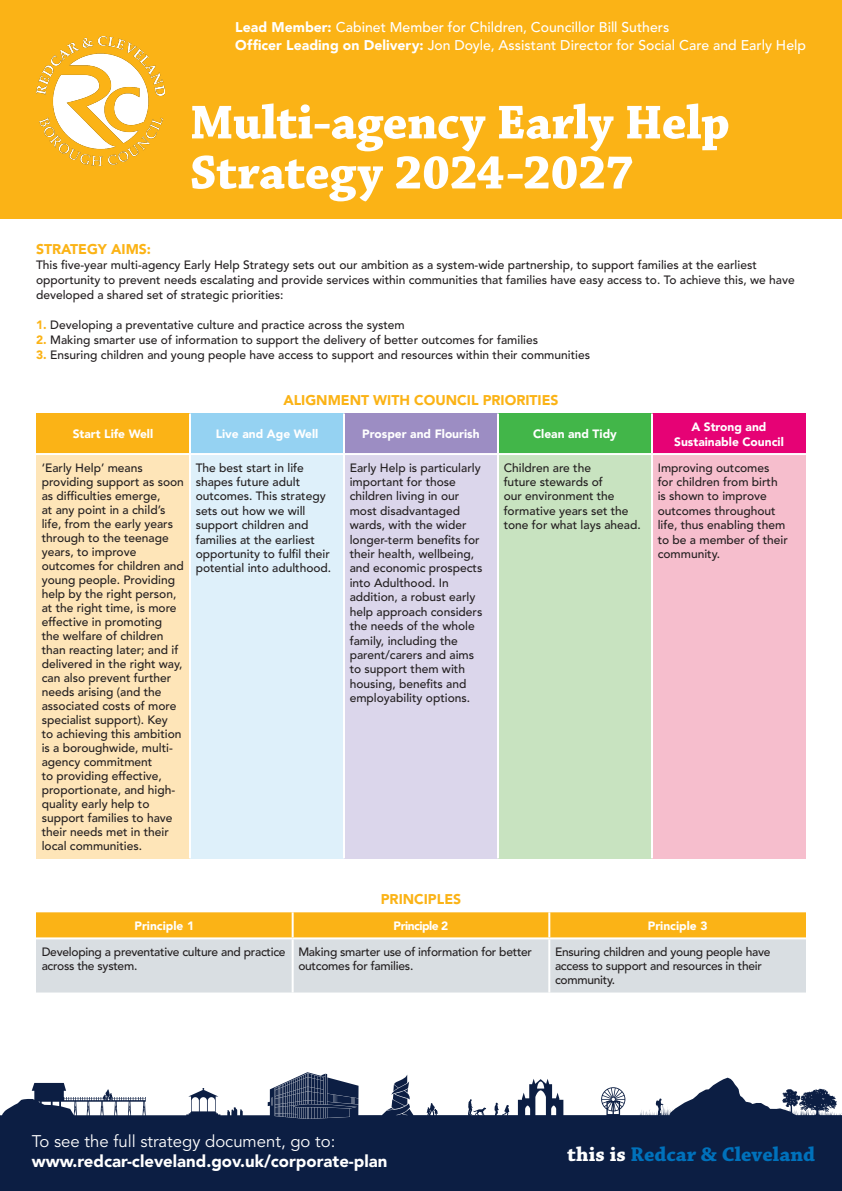
<style>
.page{position:relative;width:842px;height:1191px;background:#fff}
.page>*{position:absolute;margin:0;border:0;box-sizing:border-box;transform-origin:0 0}
.t1{font:700 50px/50px "Chaparral Pro";letter-spacing:-.01em;color:#fff}
.t2{font:700 20.9px "Chaparral Pro";letter-spacing:.005em;color:#0071bb}
.t3{font:900 16.7px/20.1px "Avenir LT Std";color:#fff}
.t4{font:500 14px/18px "Avenir LT Std";color:#fff}
.t5{font:900 14px "Avenir LT Std";color:#fbb316}
.t6{font:500 12px/14.4px "Avenir LT Std";color:#231f20}
.t7{font:500 12px/14px "Avenir LT Std";letter-spacing:-.02em;color:#231f20}
.t8{font:900 12px "Avenir LT Std";color:#fff}
.t9{font:900 12px "Avenir LT Std";letter-spacing:-.04em;color:#fff}
.s1{font-weight:900}
.s2{font-weight:900;color:#fbb316}
.s3{font-weight:400}
.s4{color:#fff}
</style>
<div class="page">
<div style="left:0;top:0;width:842px;height:218px;background:#fbb316"></div>
<svg style="left:0;top:1072px;width:842px;height:119px;fill:#0c1e43"></svg>
<svg style="left:272px;top:1073px;width:86px;height:45px;background:#4b5873"></svg>
<div style="left:36px;top:413px;width:154px;height:41px;background:#fbb316"></div>
<div style="left:190px;top:413px;width:154px;height:41px;background:#95d2f2"></div>
<div style="left:344px;top:413px;width:154px;height:41px;background:#9c8dc3"></div>
<div style="left:498px;top:413px;width:154px;height:41px;background:#42b649"></div>
<div style="left:652px;top:413px;width:154px;height:41px;background:#e60275"></div>
<div style="left:36px;top:454px;width:154px;height:404px;background:#fee5b8"></div>
<div style="left:190px;top:454px;width:154px;height:404px;background:#def0fa"></div>
<div style="left:344px;top:454px;width:154px;height:404px;background:#dbd6eb"></div>
<div style="left:498px;top:454px;width:154px;height:404px;background:#c8e3c0"></div>
<div style="left:652px;top:454px;width:154px;height:404px;background:#f6becd"></div>
<hr style="left:189px;top:413px;width:2px;height:40px;background:#fff">
<hr style="left:343px;top:413px;width:2px;height:40px;background:#fff">
<hr style="left:497px;top:413px;width:2px;height:40px;background:#fff">
<hr style="left:651px;top:413px;width:2px;height:40px;background:#fff">
<hr style="left:36px;top:453px;width:154px;height:2px;background:#fff">
<hr style="left:190px;top:453px;width:154px;height:2px;background:#fff">
<hr style="left:189px;top:455px;width:2px;height:403px;background:#fff">
<hr style="left:344px;top:453px;width:154px;height:2px;background:#fff">
<hr style="left:343px;top:455px;width:2px;height:403px;background:#fff">
<hr style="left:498px;top:453px;width:154px;height:2px;background:#fff">
<hr style="left:497px;top:455px;width:2px;height:403px;background:#fff">
<hr style="left:652px;top:453px;width:154px;height:2px;background:#fff">
<hr style="left:651px;top:455px;width:2px;height:403px;background:#fff">
<div style="left:36px;top:912px;width:770px;height:25px;background:#fbb316"></div>
<div style="left:36px;top:939px;width:770px;height:53px;background:#d9dee2"></div>
<hr style="left:292px;top:912px;width:2px;height:25px;background:#fff">
<hr style="left:548px;top:912px;width:2px;height:25px;background:#fff">
<hr style="left:292px;top:939px;width:2px;height:53px;background:#fff">
<hr style="left:548px;top:939px;width:2px;height:53px;background:#fff">
<img style="left:36px;top:36px;width:128px;height:129px">
<p class="t4" style="left:235px;top:19px;width:572px"><span class="s1">Lead Member:</span> Cabinet Member for Children, Councillor Bill Suthers<br><span class="s1">Officer Leading on Delivery:</span> Jon Doyle, Assistant Director for Social Care and Early Help</p>
<p class="t1" style="left:190px;top:99px;width:541px">Multi-agency Early Help<br>Strategy 2024-2027</p>
<p class="t5" style="left:36px;top:241px;width:117px">STRATEGY AIMS:</p>
<p class="t6" style="left:36px;top:258px;width:760px;line-height:15px">This five-year multi-agency Early Help Strategy sets out our ambition as a system-wide partnership, to support families at the earliest opportunity to prevent needs escalating and provide services within communities that families have easy access to. To achieve this, we have developed a shared set of strategic priorities:</p>
<p class="t6" style="left:36px;top:318px;width:370px"><span class="s2">1.</span> Developing a preventative culture and practice across the system</p>
<p class="t6" style="left:36px;top:333px;width:504px"><span class="s2">2.</span> Making smarter use of information to support the delivery of better outcomes for families</p>
<p class="t6" style="left:36px;top:348px;width:555px"><span class="s2">3.</span> Ensuring children and young people have access to support and resources within their communities</p>
<p class="t5" style="left:283px;top:392px;width:277px">ALIGNMENT WITH COUNCIL PRIORITIES</p>
<p class="t8" style="left:73px;top:427px;width:82px">Start Life Well</p>
<p class="t8" style="left:216px;top:427px;width:104px">Live and Age Well</p>
<p class="t8" style="left:362px;top:427px;width:119px">Prosper and Flourish</p>
<p class="t8" style="left:533px;top:427px;width:85px">Clean and Tidy</p>
<p class="t8" style="left:691px;top:420px;width:77px">A Strong and</p>
<p class="t8" style="left:674px;top:434px;width:111px">Sustainable Council</p>
<p class="t6" style="left:42px;top:461px;width:144px;line-height:14px">‘Early Help’ means providing support as soon as difficulties emerge,<br>at any point in a child’s life, from the early years through to the teenage years, to improve outcomes for children and young people. Providing help by the right person, at the right time, is more effective in promoting<br>the welfare of children than reacting later; and if delivered in the right way, can also prevent further needs arising (and the associated costs of more specialist support). Key<br>to achieving this ambition is a boroughwide, multi&shy;agency commitment<br>to providing effective, proportionate, and high&shy;quality early help to support families to have their needs met in their local communities.</p>
<p class="t6" style="left:196px;top:460px;width:137px">The best start in life shapes future adult outcomes. This strategy sets out how we will support children and families at the earliest opportunity to fulfil their potential into adulthood.</p>
<p class="t6" style="left:350px;top:460px;width:134px">Early Help is particularly important for those children living in our most disadvantaged wards, with the wider longer-term benefits for their health, wellbeing, and economic prospects into Adulthood. In addition, a robust early help approach considers the needs of the whole family, including the parent/carers and aims to support them with housing, benefits and employability options.</p>
<p class="t6" style="left:504px;top:460px;width:139px">Children are the<br>future stewards of<br>our environment the formative years set the tone for what lays ahead.</p>
<p class="t6" style="left:658px;top:460px;width:132px">Improving outcomes for children from birth is shown to improve outcomes throughout life, thus enabling them to be a member of their community.</p>
<p class="t5" style="left:381px;top:890px;width:82px">PRINCIPLES</p>
<p class="t8" style="left:135px;top:918px;width:61px">Principle 1</p>
<p class="t9" style="left:394px;top:918px;width:56px">Principle 2</p>
<p class="t8" style="left:648px;top:918px;width:61px">Principle 3</p>
<p class="t7" style="left:42px;top:945px;width:245px">Developing a preventative culture and practice across the system.</p>
<p class="t7" style="left:298px;top:945px;width:235px">Making smarter use of information for better outcomes for families.</p>
<p class="t7" style="left:555px;top:945px;width:217px">Ensuring children and young people have access to support and resources in their community.</p>
<p class="t3" style="left:32px;top:1130px;width:357px"><span class="s3">To see the full strategy document, go to: </span>www.redcar-cleveland.gov.uk/corporate-plan</p>
<p class="t2" style="left:567px;top:1142px;width:249px"><span class="s4">this is</span> Redcar &amp; Cleveland</p>
</div>
